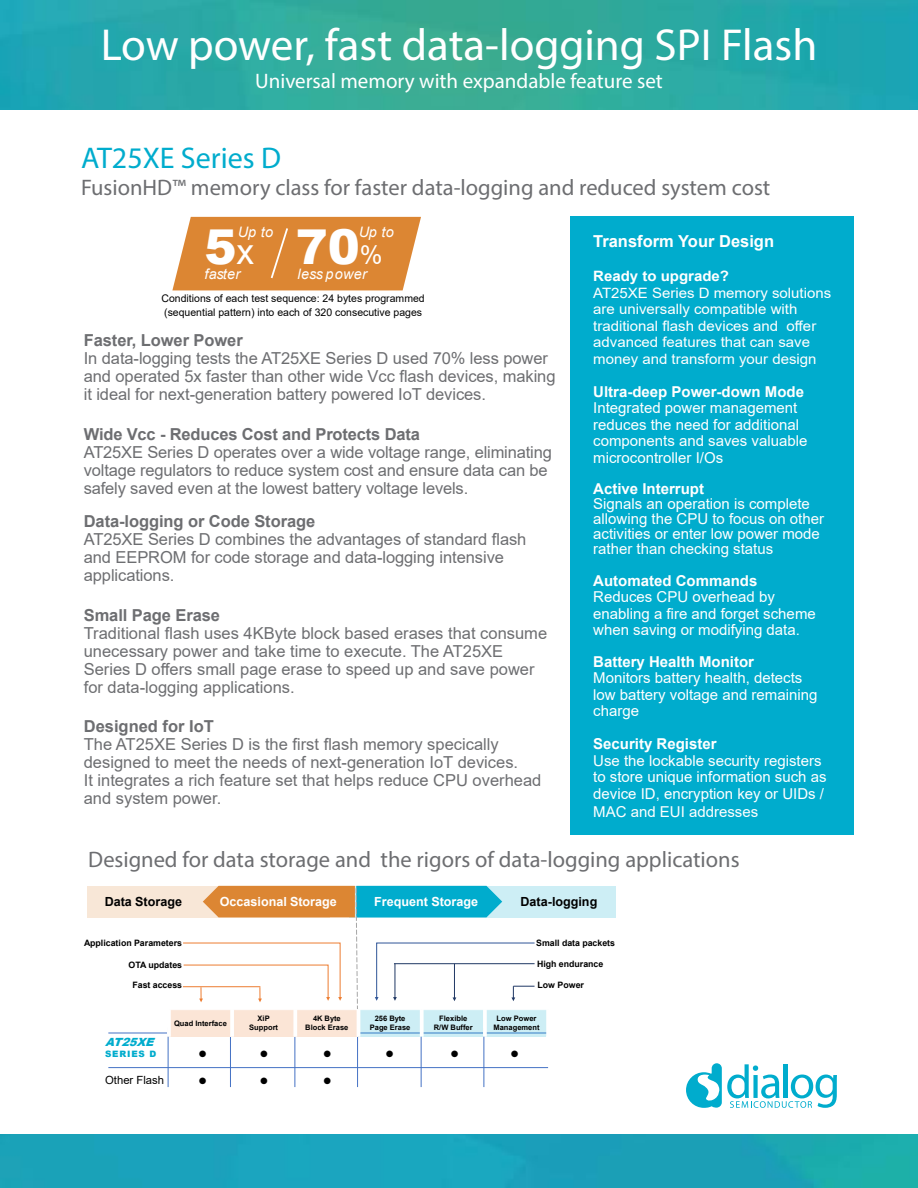
<style>
.page{position:relative;width:918px;height:1188px;background:#fff}
.page>*{position:absolute;margin:0;border:0;box-sizing:border-box;transform-origin:0 0}
.t1{font:900 48.15px "Arial";color:#fff}
.t2{font:45px "Myriad Pro";color:#fff}
.t3{font:35.25px "Arial";color:#fff}
.t4{font:30px "Myriad Pro";color:#00accd}
.t5{font:25.65px "Arial";color:#fff}
.t6{font:22.5px "Myriad Pro";color:#6d6e71}
.t7{font:21px "Myriad Pro";color:#fff}
.t8{font:16.5px/18px "Arial";letter-spacing:-.005em;color:#6d6e71}
.t9{font:700 16.5px "Arial";letter-spacing:-.005em;color:#6d6e71}
.t10{font:700 16.5px "Arial";color:#fff}
.t11{font:15px/16.5px "Arial";color:#fff}
.t12{font:700 15px "Arial";color:#fff}
.t13{font:italic 14.4px "Arial";letter-spacing:.01em;color:#fff}
.t14{font:14.25px/16.5px "Arial";color:#fff;scale:1.05 1}
.t15{font:700 14.25px "Arial";color:#fff;scale:1.05 1}
.t16{font:700 12.6px "Arial";color:#fff}
.t17{font:700 12.6px "Arial";color:#000}
.t18{font:11.25px "Arial";color:#000}
.t19{font:11.25px "Wingdings";color:#000}
.t20{font:italic 900 11.25px "Arial";color:#00accd}
.t21{font:10.5px/13.5px "Arial";color:#000}
.t22{font:700 8.85px "Arial";color:#000}
.t23{font:900 8.85px "Arial";letter-spacing:.09em;color:#00accd}
.t24{font:700 7.5px/9px "Arial";color:#000;text-align:center}
</style>
<div class="page">
<img style="left:0;top:0;width:918px;height:109px">
<img style="left:0;top:1134px;width:918px;height:54px">
<svg style="left:686px;top:1063px;width:151px;height:45px"></svg>
<div style="left:570px;top:216px;width:284px;height:619px;background:#00accd"></div>
<svg style="left:172px;top:217px;width:249px;height:73px;background:#de8f43"></svg>
<div style="left:87px;top:886px;width:243px;height:31px;background:#f8e7d7"></div>
<div style="left:349px;top:886px;width:266px;height:31px;background:#cdeef5"></div>
<svg style="left:182px;top:886px;width:353px;height:123px"></svg>
<hr style="left:108px;top:1033px;width:440px;height:1px;background:#4472c4">
<hr style="left:108px;top:1067px;width:440px;height:1px;background:#4472c4">
<hr style="left:168px;top:1028px;width:1px;height:59px;background:#4472c4">
<hr style="left:230px;top:1028px;width:1px;height:59px;background:#4472c4">
<hr style="left:484px;top:1028px;width:1px;height:59px;background:#4472c4">
<hr style="left:295px;top:1028px;width:1px;height:59px;background:#4472c4">
<hr style="left:421px;top:1028px;width:1px;height:59px;background:#4472c4">
<hr style="left:357px;top:1028px;width:1px;height:59px;background:#4472c4">
<div style="left:169px;top:1010px;width:63px;height:27px;background:#fbe5d6"></div>
<div style="left:232px;top:1010px;width:63px;height:27px;background:#fbe5d6"></div>
<div style="left:295px;top:1010px;width:64px;height:27px;background:#fbe5d6"></div>
<div style="left:359px;top:1010px;width:63px;height:27px;background:#00accd;opacity:.2"></div>
<div style="left:422px;top:1010px;width:63px;height:27px;background:#00accd;opacity:.2"></div>
<div style="left:485px;top:1010px;width:63px;height:27px;background:#00accd;opacity:.2"></div>
<hr style="left:167px;top:1009px;width:4px;height:28px;background:#fff">
<hr style="left:230px;top:1009px;width:4px;height:28px;background:#fff">
<svg style="left:293px;top:1010px;width:4px;height:27px"></svg>
<hr style="left:357px;top:1009px;width:3px;height:28px;background:#fff">
<svg style="left:420px;top:1010px;width:4px;height:27px"></svg>
<hr style="left:483px;top:1009px;width:4px;height:28px;background:#fff">
<hr style="left:546px;top:1009px;width:4px;height:29px;background:#fff">
<h2 class="t2" style="left:101px;top:17px;width:718px">Low power, fast data-logging SPI Flash</h2>
<p class="t7" style="left:255px;top:68px;width:409px">Universal memory with expandable feature set</p>
<h3 class="t4" style="left:81px;top:140px;width:202px">AT25XE Series D</h3>
<h3 class="t6" style="left:81px;top:173px;width:691px">FusionHD™ memory class for faster data-logging and reduced system cost</h3>
<p class="t13" style="left:238px;top:222px;width:37px">Up to</p>
<h1 class="t1" style="left:204px;top:212px;width:34px">5</h1>
<p class="t13" style="left:204px;top:265px;width:37px">faster</p>
<h3 class="t3" style="left:236px;top:227px;width:19px">x</h3>
<p class="t13" style="left:359px;top:222px;width:37px">Up to</p>
<h1 class="t1" style="left:296px;top:212px;width:66px">70</h1>
<p class="t13" style="left:297px;top:265px;width:71px">less power</p>
<h3 class="t5" style="left:360px;top:238px;width:24px">%</h3>
<p class="t21" style="left:162px;top:292px;width:265px">Conditions of each test sequence: 24 bytes programmed (sequential pattern) into each of 320 consecutive pages</p>
<p class="t9" style="left:84px;top:329px;width:160px">Faster, Lower Power</p>
<p class="t8" style="left:84px;top:349px;width:473px">In data-logging tests the AT25XE Series D used 70% less power and operated 5x faster than other wide Vcc flash devices, making it ideal for next-generation battery powered IoT devices.</p>
<p class="t9" style="left:84px;top:422px;width:338px">Wide Vcc - Reduces Cost and Protects Data</p>
<p class="t8" style="left:84px;top:443px;width:470px">AT25XE Series D operates over a wide voltage range, eliminating voltage regulators to reduce system cost and ensure data can be safely saved even at the lowest battery voltage levels.</p>
<p class="t9" style="left:84px;top:510px;width:233px">Data-logging or Code Storage</p>
<p class="t8" style="left:84px;top:530px;width:444px">AT25XE Series D combines the advantages of standard flash and EEPROM for code storage and data-logging intensive applications.</p>
<p class="t9" style="left:84px;top:603px;width:138px">Small Page Erase</p>
<p class="t8" style="left:84px;top:624px;width:465px">Traditional flash uses 4KByte block based erases that consume unecessary power and take time to execute. The AT25XE Series D offers small page erase to speed up and save power for data-logging applications.</p>
<p class="t9" style="left:84px;top:715px;width:132px">Designed for IoT</p>
<p class="t8" style="left:84px;top:736px;width:459px">The AT25XE Series D is the first flash memory specically designed to meet the needs of next-generation IoT devices.<br>It integrates a rich feature set that helps reduce CPU overhead and system power.</p>
<p class="t10" style="left:593px;top:229px;width:182px">Transform Your Design</p>
<p class="t15" style="left:593px;top:266px;width:131px">Ready to upgrade?</p>
<p class="t14" style="left:593px;top:284px;width:228px">AT25XE Series D memory solutions are universally compatible with traditional flash devices and offer advanced features that can save money and transform your design</p>
<p class="t12" style="left:593px;top:381px;width:212px">Ultra-deep Power-down Mode</p>
<p class="t11" style="left:593px;top:399px;width:216px">Integrated power management reduces the need for additional components and saves valuable microcontroller I/Os</p>
<p class="t12" style="left:593px;top:478px;width:112px">Active Interrupt</p>
<p class="t11" style="left:593px;top:496px;width:232px;line-height:15px">Signals an operation is complete allowing the CPU to focus on other activities or enter low power mode rather than checking status</p>
<p class="t12" style="left:593px;top:570px;width:166px">Automated Commands</p>
<p class="t11" style="left:593px;top:588px;width:224px">Reduces CPU overhead by enabling a fire and forget scheme when saving or modifying data.</p>
<p class="t12" style="left:593px;top:651px;width:162px">Battery Health Monitor</p>
<p class="t11" style="left:593px;top:670px;width:226px">Monitors battery health, detects low battery voltage and remaining charge</p>
<p class="t12" style="left:593px;top:733px;width:125px">Security Register</p>
<p class="t11" style="left:593px;top:752px;width:235px">Use the lockable security registers to store unique information such as device ID, encryption key or UIDs /</p>
<p class="t11" style="left:593px;top:803px;width:167px">MAC and EUI addresses</p>
<h3 class="t6" style="left:88px;top:845px;width:653px">Designed for data storage and the rigors of data-logging applications</h3>
<p class="t17" style="left:105px;top:893px;width:79px">Data Storage</p>
<p class="t16" style="left:220px;top:893px;width:119px">Occasional Storage</p>
<p class="t16" style="left:374px;top:893px;width:105px">Frequent Storage</p>
<p class="t17" style="left:521px;top:893px;width:78px">Data-logging</p>
<p class="t22" style="left:84px;top:937px;width:100px">Application Parameters</p>
<p class="t22" style="left:129px;top:959px;width:55px">OTA updates</p>
<p class="t22" style="left:132px;top:979px;width:51px">Fast access</p>
<p class="t22" style="left:538px;top:979px;width:48px">Low Power</p>
<p class="t22" style="left:536px;top:937px;width:80px">Small data packets</p>
<p class="t22" style="left:537px;top:958px;width:68px">High endurance</p>
<p class="t20" style="left:105px;top:1034px;width:55px">AT25XE</p>
<p class="t23" style="left:105px;top:1047px;width:53px">SERIES D</p>
<p class="t18" style="left:105px;top:1072px;width:60px">Other Flash</p>
<p class="t24" style="left:174px;top:1019px;width:54px">Quad Interface</p>
<p class="t24" style="left:249px;top:1014px;width:30px">XiP<br>Support</p>
<p class="t24" style="left:305px;top:1014px;width:45px">4K Byte<br>Block Erase</p>
<p class="t24" style="left:370px;top:1014px;width:42px">256 Byte<br>Page Erase</p>
<p class="t24" style="left:434px;top:1014px;width:40px">Flexible<br>R/W Buffer</p>
<p class="t24" style="left:494px;top:1014px;width:48px">Low Power<br>Management</p>
<p class="t19" style="left:198px;top:1048px;width:10px">●</p>
<p class="t19" style="left:198px;top:1075px;width:10px">●</p>
<p class="t19" style="left:260px;top:1048px;width:10px">●</p>
<p class="t19" style="left:260px;top:1075px;width:10px">●</p>
<p class="t19" style="left:323px;top:1048px;width:10px">●</p>
<p class="t19" style="left:323px;top:1075px;width:10px">●</p>
<p class="t19" style="left:385px;top:1048px;width:10px">●</p>
<p class="t19" style="left:451px;top:1048px;width:10px">●</p>
<p class="t19" style="left:510px;top:1048px;width:10px">●</p>
</div>
